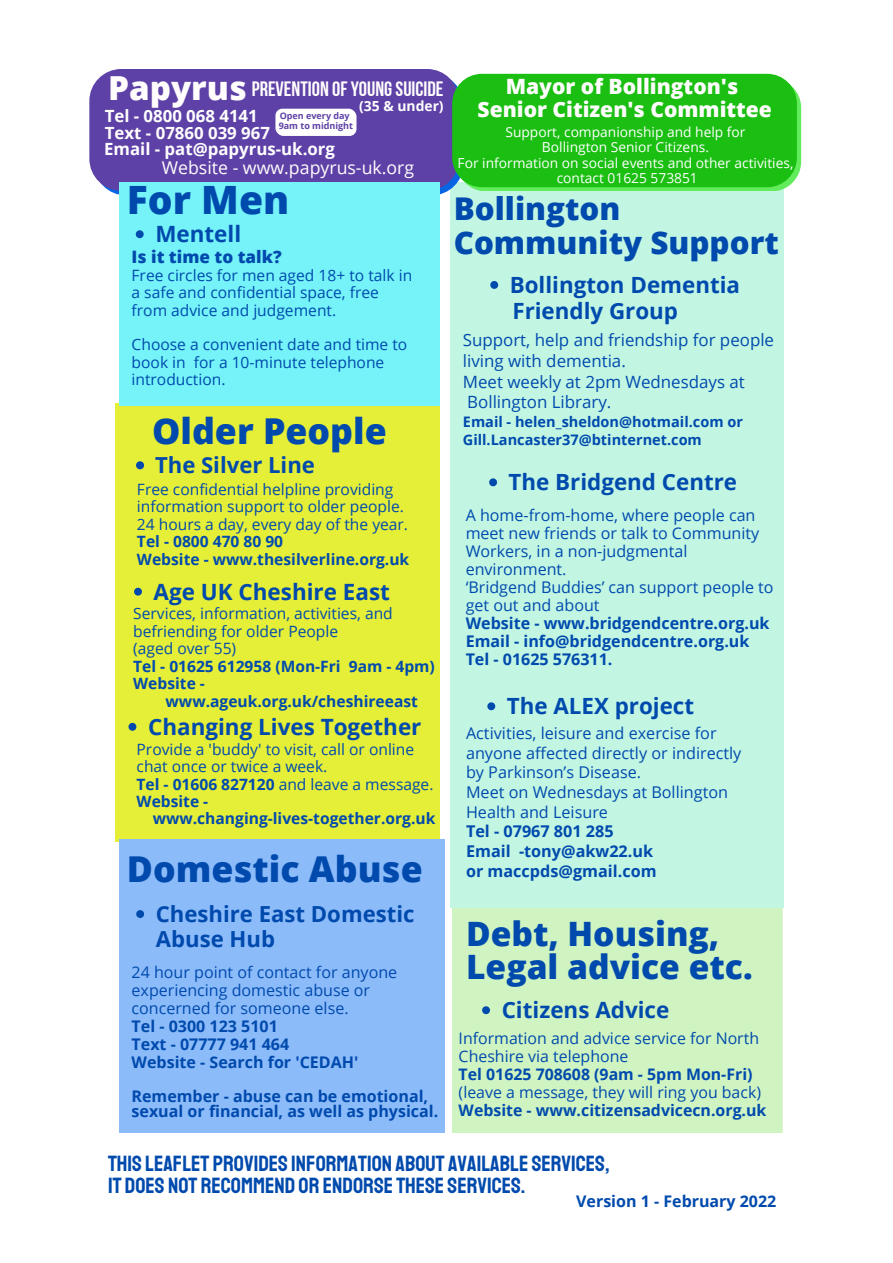
<style>
.page{position:relative;width:893px;height:1263px;background:#fff}
.page>*{position:absolute;margin:0;border:0;box-sizing:border-box;transform-origin:0 0}
.t1{font:800 39px "Open Sans";color:#004aad}
.t2{font:800 35.62px "Open Sans";color:#004aad}
.t3{font:800 33.6px/32.8px "Open Sans";color:#004aad}
.t4{font:800 33.15px "Open Sans";color:#fffdfd}
.t5{font:800 31.35px/33.8px "Open Sans";color:#004aad}
.t6{font:700 22.42px "Open Sans";color:#004aad}
.t7{font:700 22.35px "Open Sans";color:#004aad}
.t8{font:22.27px/22.5px "Staatliches";color:#004aad}
.t9{font:700 22.12px/24.8px "Open Sans";color:#004aad}
.t10{font:800 21.08px "Open Sans";color:#fffdfd}
.t11{font:20.7px "Bebas Neue Cyrillic";color:#fffdfd}
.t12{font:17.7px "Open Sans";color:#fffdfd}
.t13{font:800 17.1px "Open Sans";color:#004aad}
.t14{font:16.88px/20.7px "Open Sans";color:#004aad}
.t15{font:700 16.8px "Open Sans";color:#fff}
.t16{font:700 16.8px "Open Sans";color:#fffdfd}
.t17{font:16.2px "Open Sans";color:#004aad}
.t18{font:700 16.2px "Open Sans";color:#004aad}
.t19{font:16.05px/18.1px "Open Sans";color:#004aad}
.t20{font:700 16.05px/15.2px "Open Sans";color:#004aad}
.t21{font:15.9px/18px "Open Sans";color:#004aad}
.t22{font:700 15.9px "Open Sans";color:#004aad}
.t23{font:15.6px/17.5px "Open Sans";color:#004aad}
.t24{font:700 15.6px "Open Sans";color:#004aad}
.t25{font:700 14.48px/17.8px "Open Sans";color:#004aad}
.t26{font:700 13.88px "Open Sans";color:#fff}
.t27{font:13.8px "Open Sans";color:#fff}
.t28{font:700 9px "Open Sans";color:#5e41a6}
.s1{font-weight:700}
</style>
<div class="page">
<div style="left:115px;top:403px;width:325px;height:439px;background:#e6ef38"></div>
<div style="left:452px;top:908px;width:330px;height:224px;background:#d0f4c1"></div>
<div style="left:119px;top:839px;width:325px;height:293px;background:#8cbbfa"></div>
<svg style="left:128px;top:723px;width:8px;height:8px"></svg>
<div style="left:450px;top:194px;width:333px;height:714px;background:#c2f6e3"></div>
<div style="left:89px;top:69px;width:370px;height:122px;background:#5e41a6;border-radius:32px"></div>
<svg style="left:136px;top:461px;width:8px;height:8px"></svg>
<svg style="left:134px;top:588px;width:8px;height:8px"></svg>
<svg style="left:482px;top:1006px;width:8px;height:8px"></svg>
<svg style="left:136px;top:910px;width:8px;height:8px"></svg>
<div style="left:119px;top:194px;width:320px;height:211px;background:#75f3f8"></div>
<svg style="left:136px;top:230px;width:8px;height:8px"></svg>
<svg style="left:94px;top:74px;width:707px;height:120px"></svg>
<div style="left:452px;top:74px;width:345px;height:113px;background:#1abf11;border-radius:30px"></div>
<div style="left:276px;top:110px;width:80px;height:26px;background:#fffdfd;border-radius:7px"></div>
<div style="left:275px;top:109px;width:80px;height:26px;background:#fff;border-radius:7px"></div>
<svg style="left:490px;top:281px;width:8px;height:8px"></svg>
<svg style="left:489px;top:478px;width:8px;height:8px"></svg>
<svg style="left:487px;top:702px;width:8px;height:8px"></svg>
<p class="t4" style="left:108px;top:64px;width:140px">Papyrus</p>
<p class="t11" style="left:252px;top:80px;width:193px">PREVENTION OFYOUNGSUICIDE</p>
<p class="t26" style="left:359px;top:96px;width:86px">(35 &amp; under)</p>
<p class="t15" style="left:105px;top:104px;width:155px">Tel - 0800 068 4141</p>
<p class="t16" style="left:105px;top:121px;width:167px">Text - 07860 039 967</p>
<p class="t28" style="left:280px;top:109px;width:71px">Open every day</p>
<p class="t28" style="left:279px;top:119px;width:76px">9am to midnight</p>
<p class="t15" style="left:104px;top:137px;width:232px">Email - pat@papyrus-uk.org</p>
<p class="t12" style="left:162px;top:155px;width:254px">Website - www.papyrus-uk.org</p>
<p class="t1" style="left:127px;top:172px;width:164px">For Men</p>
<p class="t13" style="left:132px;top:245px;width:152px">Is it time to talk?</p>
<p class="t23" style="left:132px;top:266px;width:282px">Free circles for men aged 18+ to talk in a safe and confidential space, free from advice and judgement.</p>
<p class="t6" style="left:155px;top:218px;width:87px">Mentell</p>
<p class="t23" style="left:132px;top:336px;width:277px">Choose a convenient date and time to book in for a 10-minute telephone introduction.</p>
<p class="t2" style="left:152px;top:406px;width:236px">Older People</p>
<p class="t9" style="left:155px;top:452px;width:161px">The Silver Line</p>
<p class="t23" style="left:137px;top:480px;width:268px">Free confidential helpline providing information support to older people.</p>
<p class="t23" style="left:137px;top:515px;width:273px">24 hours a day, every day of the year.</p>
<p class="t24" style="left:137px;top:531px;width:148px">Tel - 0800 470 80 90</p>
<p class="t24" style="left:137px;top:548px;width:274px">Website - www.thesilverline.org.uk</p>
<p class="t6" style="left:154px;top:576px;width:238px">Age UK Cheshire East</p>
<p class="t23" style="left:133px;top:605px;width:261px">Services, information, activities, and befriending for older People</p>
<p class="t23" style="left:133px;top:639px;width:104px">(aged over 55)</p>
<p class="t24" style="left:133px;top:655px;width:303px">Tel - 01625 612958 (Mon-Fri 9am - 4pm)</p>
<p class="t24" style="left:133px;top:673px;width:73px">Website -</p>
<p class="t24" style="left:166px;top:690px;width:254px">www.ageuk.org.uk/cheshireeast</p>
<p class="t6" style="left:148px;top:711px;width:275px">Changing Lives Together</p>
<p class="t23" style="left:137px;top:740px;width:279px">Provide a 'buddy' to visit, call or online</p>
<p class="t23" style="left:137px;top:757px;width:192px">chat once or twice a week.</p>
<p class="t23" style="left:137px;top:775px;width:298px"><span class="s1">Tel - 01606 827120</span> and leave a message.</p>
<p class="t24" style="left:137px;top:790px;width:73px">Website -</p>
<p class="t24" style="left:153px;top:808px;width:284px">www.changing-lives-together.org.uk</p>
<p class="t2" style="left:127px;top:843px;width:297px">Domestic Abuse</p>
<p class="t9" style="left:156px;top:901px;width:260px">Cheshire East Domestic<br>Abuse Hub</p>
<p class="t19" style="left:132px;top:963px;width:267px">24 hour point of contact for anyone experiencing domestic abuse or</p>
<p class="t19" style="left:132px;top:998px;width:218px">concerned for someone else.</p>
<p class="t20" style="left:132px;top:1018px;width:148px">Tel - 0300 123 5101</p>
<p class="t20" style="left:132px;top:1036px;width:159px">Text - 07777 941 464</p>
<p class="t20" style="left:132px;top:1054px;width:228px">Website - Search for 'CEDAH'</p>
<p class="t20" style="left:132px;top:1088px;width:308px">Remember - abuse can be emotional, sexual or financial, as well as physical.</p>
<p class="t10" style="left:506px;top:72px;width:234px">Mayor of Bollington's</p>
<p class="t10" style="left:477px;top:95px;width:296px">Senior Citizen's Committee</p>
<p class="t27" style="left:505px;top:122px;width:242px">Support, companionship and help for</p>
<p class="t27" style="left:542px;top:138px;width:168px">Bollington Senior Citizens.</p>
<p class="t27" style="left:457px;top:153px;width:337px">For information on social events and other activities,</p>
<p class="t27" style="left:557px;top:168px;width:143px">contact 01625 573851</p>
<p class="t5" style="left:454px;top:191px;width:327px">Bollington<br>Community Support</p>
<p class="t7" style="left:510px;top:269px;width:232px">Bollington Dementia</p>
<p class="t7" style="left:512px;top:295px;width:167px">Friendly Group</p>
<p class="t14" style="left:463px;top:329px;width:313px">Support, help and friendship for people living with dementia.</p>
<p class="t14" style="left:463px;top:371px;width:283px">Meet weekly at 2pm Wednesdays at<br>Bollington Library.</p>
<p class="t25" style="left:463px;top:412px;width:282px">Email - helen_sheldon@hotmail.com or<br>Gill.Lancaster37@btinternet.com</p>
<p class="t7" style="left:508px;top:466px;width:230px">The Bridgend Centre</p>
<p class="t19" style="left:466px;top:505px;width:291px">A home-from-home, where people can</p>
<p class="t19" style="left:466px;top:523px;width:295px">meet new friends or talk to Community<br>Workers, in a non-judgmental environment.</p>
<p class="t19" style="left:466px;top:578px;width:309px">‘Bridgend Buddies’ can support people to get out and about</p>
<p class="t20" style="left:466px;top:615px;width:305px">Website - www.bridgendcentre.org.uk</p>
<p class="t20" style="left:466px;top:633px;width:285px">Email - info@bridgendcentre.org.uk</p>
<p class="t20" style="left:466px;top:651px;width:148px">Tel - 01625 576311.</p>
<p class="t7" style="left:507px;top:690px;width:189px">The ALEX project</p>
<p class="t17" style="left:466px;top:722px;width:252px">Activities, leisure and exercise for</p>
<p class="t17" style="left:466px;top:741px;width:277px">anyone affected directly or indirectly</p>
<p class="t17" style="left:466px;top:761px;width:177px">by Parkinson’s Disease.</p>
<p class="t17" style="left:466px;top:781px;width:264px">Meet on Wednesdays at Bollington</p>
<p class="t17" style="left:466px;top:800px;width:143px">Health and Leisure</p>
<p class="t18" style="left:466px;top:820px;width:149px">Tel - 07967 801 285</p>
<p class="t18" style="left:466px;top:840px;width:189px">Email -tony@akw22.uk</p>
<p class="t18" style="left:466px;top:859px;width:192px">or maccpds@gmail.com</p>
<p class="t3" style="left:466px;top:916px;width:288px">Debt, Housing,<br>Legal advice etc.</p>
<p class="t6" style="left:502px;top:994px;width:169px">Citizens Advice</p>
<p class="t21" style="left:459px;top:1029px;width:302px">Information and advice service for North<br>Cheshire via telephone</p>
<p class="t22" style="left:459px;top:1063px;width:295px">Tel 01625 708608 (9am - 5pm Mon-Fri)</p>
<p class="t21" style="left:459px;top:1083px;width:304px">(leave a message, they will ring you back)</p>
<p class="t22" style="left:459px;top:1099px;width:309px">Website - www.citizensadvicecn.org.uk</p>
<p class="t8" style="left:108px;top:1152px;width:503px">THIS LEAFLET PROVIDES INFORMATION ABOUT AVAILABLE SERVICES,<br>IT DOES NOT RECOMMEND OR ENDORSE THESE SERVICES.</p>
<p class="t20" style="left:576px;top:1193px;width:202px">Version 1 - February 2022</p>
</div>
